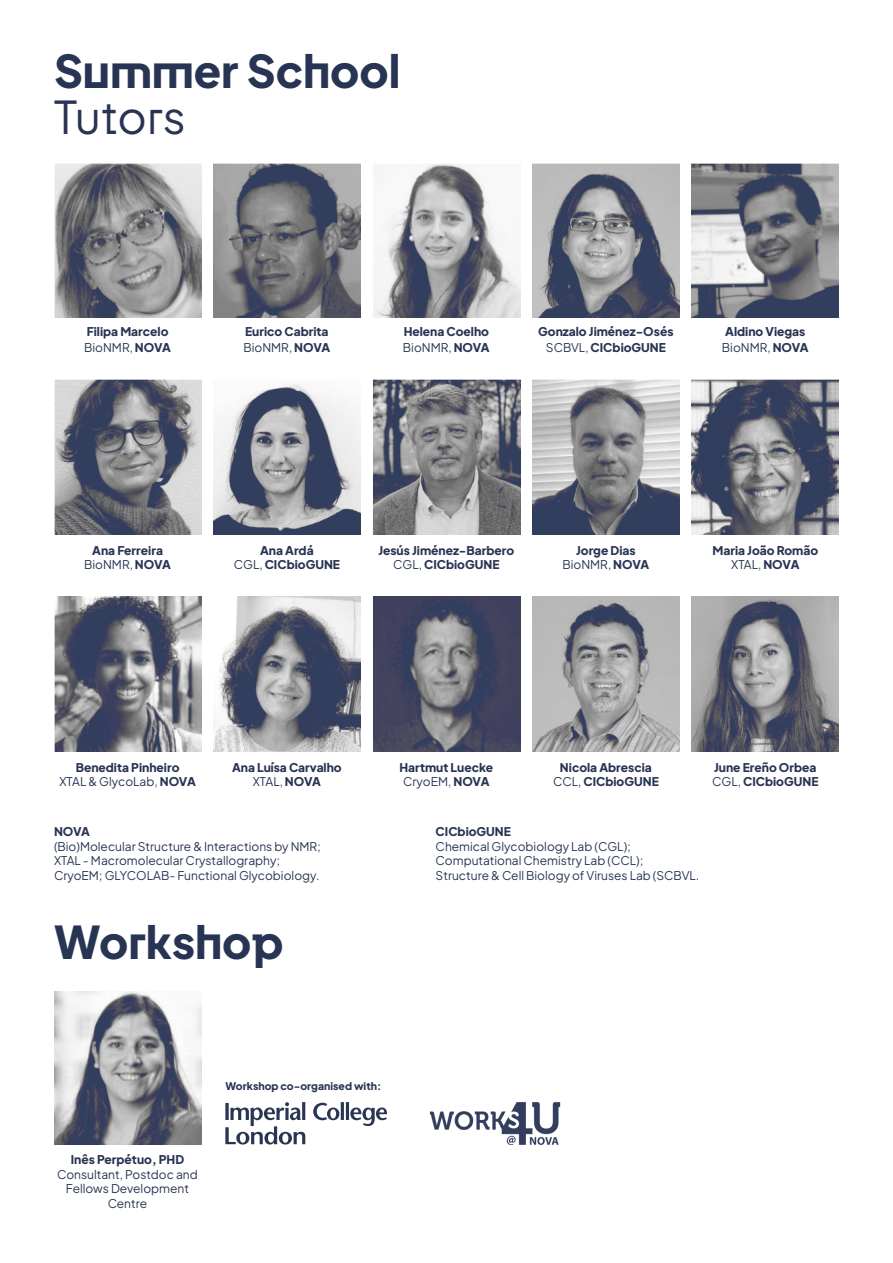
<style>
.page{position:relative;width:893px;height:1263px;background:#fff}
.page>*{position:absolute;margin:0;border:0;box-sizing:border-box;transform-origin:0 0}
.t1{font:800 45px "Plus Jakarta Sans";color:#283453}
.t2{font:45px "Plus Jakarta Sans";color:#283453}
.t3{font:12px/14.4px "Plus Jakarta Sans";color:#283453;text-align:center}
.t4{font:800 12px "Plus Jakarta Sans";color:#283453}
.t5{font:800 10.5px "Plus Jakarta Sans";color:#293652}
.s1{font-weight:800}
.s2{font-weight:400}
</style>
<div class="page">
<img style="left:54px;top:163px;width:147px;height:155px">
<img style="left:54px;top:379px;width:147px;height:156px">
<img style="left:54px;top:596px;width:147px;height:156px">
<img style="left:213px;top:163px;width:148px;height:155px">
<img style="left:213px;top:384px;width:148px;height:151px">
<img style="left:213px;top:596px;width:148px;height:156px">
<img style="left:373px;top:164px;width:147px;height:154px">
<img style="left:373px;top:379px;width:147px;height:156px">
<img style="left:373px;top:596px;width:147px;height:156px">
<img style="left:532px;top:163px;width:147px;height:155px">
<img style="left:532px;top:379px;width:147px;height:156px">
<img style="left:532px;top:596px;width:147px;height:156px">
<img style="left:692px;top:163px;width:147px;height:155px">
<img style="left:692px;top:379px;width:147px;height:156px">
<img style="left:692px;top:596px;width:147px;height:156px">
<img style="left:54px;top:992px;width:147px;height:152px">
<svg style="left:225px;top:1102px;width:162px;height:43px"></svg>
<img style="left:429px;top:1102px;width:132px;height:43px">
<p class="t1" style="left:54px;top:34px;width:348px">Summer School</p>
<p class="t2" style="left:54px;top:81px;width:133px">Tutors</p>
<p class="t4" style="left:87px;top:322px;width:83px">Filipa Marcelo</p>
<p class="t3" style="left:84px;top:339px;width:88px">BioNMR, <span class="s1">NOVA</span></p>
<p class="t4" style="left:245px;top:322px;width:85px">Eurico Cabrita</p>
<p class="t3" style="left:243px;top:339px;width:88px">BioNMR, <span class="s1">NOVA</span></p>
<p class="t4" style="left:404px;top:322px;width:87px">Helena Coelho</p>
<p class="t3" style="left:403px;top:339px;width:88px">BioNMR, <span class="s1">NOVA</span></p>
<p class="t4" style="left:538px;top:322px;width:137px">Gonzalo Jiménez-Osés</p>
<p class="t4" style="left:546px;top:338px;width:121px"><span class="s2">SCBVL,</span> CICbioGUNE</p>
<p class="t4" style="left:725px;top:322px;width:82px">Aldino Viegas</p>
<p class="t3" style="left:722px;top:339px;width:88px">BioNMR, <span class="s1">NOVA</span></p>
<p class="t4" style="left:92px;top:540px;width:72px">Ana Ferreira</p>
<p class="t3" style="left:84px;top:556px;width:88px">BioNMR, <span class="s1">NOVA</span></p>
<p class="t4" style="left:260px;top:540px;width:55px">Ana Ardá</p>
<p class="t4" style="left:234px;top:555px;width:108px"><span class="s2">CGL,</span> CICbioGUNE</p>
<p class="t4" style="left:378px;top:540px;width:137px">Jesús Jiménez-Barbero</p>
<p class="t4" style="left:393px;top:555px;width:108px"><span class="s2">CGL,</span> CICbioGUNE</p>
<p class="t4" style="left:576px;top:540px;width:61px">Jorge Dias</p>
<p class="t3" style="left:562px;top:556px;width:88px">BioNMR, <span class="s1">NOVA</span></p>
<p class="t4" style="left:712px;top:540px;width:107px">Maria João Romão</p>
<p class="t3" style="left:731px;top:556px;width:70px">XTAL, <span class="s1">NOVA</span></p>
<p class="t4" style="left:76px;top:757px;width:105px">Benedita Pinheiro</p>
<p class="t3" style="left:59px;top:773px;width:138px">XTAL &amp; GlycoLab, <span class="s1">NOVA</span></p>
<p class="t4" style="left:232px;top:757px;width:111px">Ana Luísa Carvalho</p>
<p class="t3" style="left:253px;top:773px;width:70px">XTAL, <span class="s1">NOVA</span></p>
<p class="t4" style="left:399px;top:757px;width:95px">Hartmut Luecke</p>
<p class="t3" style="left:403px;top:773px;width:88px">CryoEM, <span class="s1">NOVA</span></p>
<p class="t4" style="left:560px;top:757px;width:93px">Nicola Abrescia</p>
<p class="t4" style="left:553px;top:772px;width:107px"><span class="s2">CCL,</span> CICbioGUNE</p>
<p class="t4" style="left:714px;top:757px;width:104px">June Ereño Orbea</p>
<p class="t4" style="left:712px;top:772px;width:108px"><span class="s2">CGL,</span> CICbioGUNE</p>
<p class="t4" style="left:54px;top:822px;width:38px">NOVA</p>
<p class="t3" style="left:54px;top:838px;width:268px">(Bio)Molecular Structure &amp; Interactions by NMR;</p>
<p class="t3" style="left:54px;top:852px;width:228px">XTAL - Macromolecular Crystallography;</p>
<p class="t3" style="left:54px;top:867px;width:267px">CryoEM; GLYCOLAB- Functional Glycobiology.</p>
<p class="t4" style="left:436px;top:822px;width:77px">CICbioGUNE</p>
<p class="t3" style="left:436px;top:838px;width:197px">Chemical Glycobiology Lab (CGL);</p>
<p class="t3" style="left:436px;top:852px;width:209px">Computational Chemistry Lab (CCL);</p>
<p class="t3" style="left:436px;top:867px;width:265px">Structure &amp; Cell Biology of Viruses Lab (SCBVL.</p>
<p class="t1" style="left:54px;top:905px;width:231px">Workshop</p>
<p class="t4" style="left:71px;top:1150px;width:115px">Inês Perpétuo, PHD</p>
<p class="t3" style="left:57px;top:1166px;width:142px">Consultant, Postdoc and<br>Fellows Development<br>Centre</p>
<p class="t5" style="left:225px;top:1077px;width:157px">Workshop co-organised with:</p>
</div>
